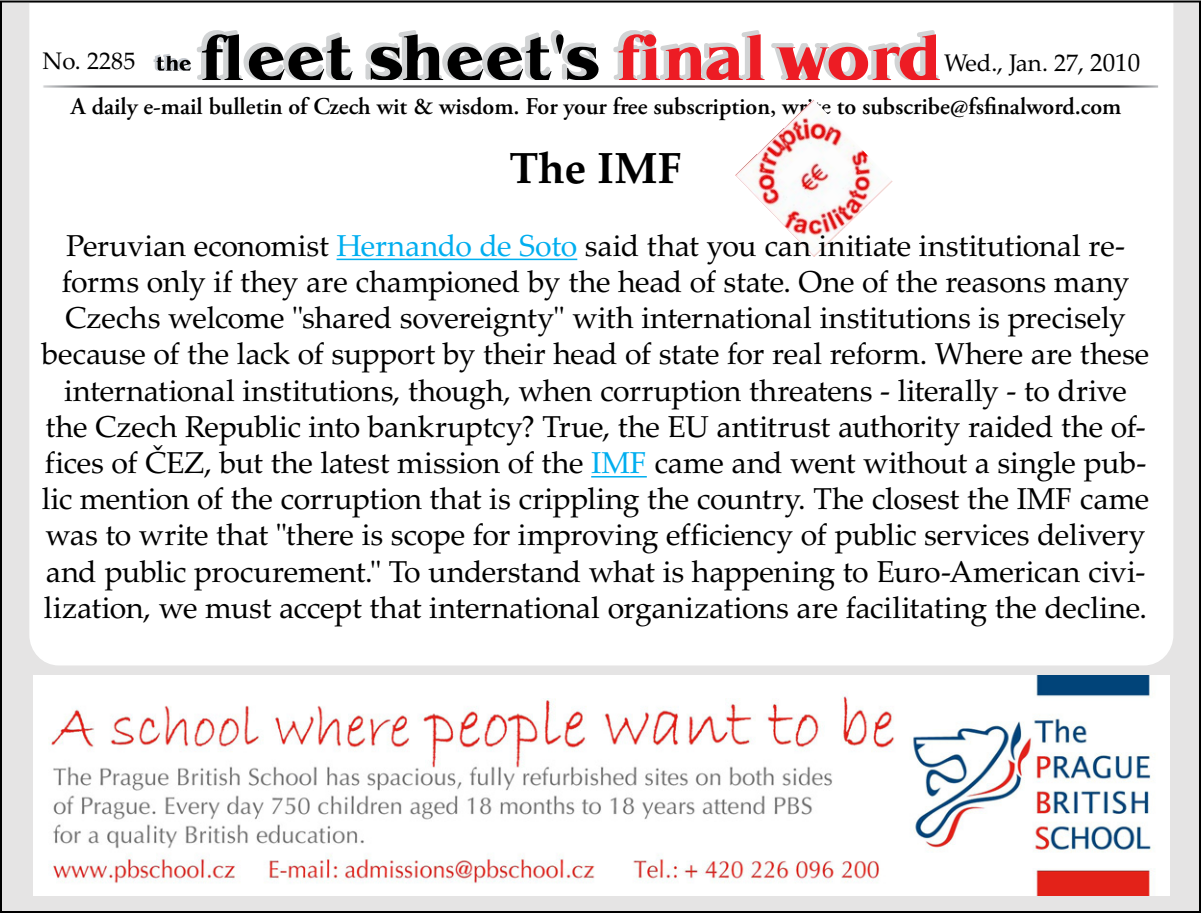
<style>
.page{position:relative;width:1201px;height:913px;background:#fff}
.page>*{position:absolute;margin:0;border:0;box-sizing:border-box;transform-origin:0 0}
.t1{font:700 43.6px "Palatino LTCE";color:#000}
.t2{font:30.2px/36.2px "Palatino LTCE";letter-spacing:-.01em;color:#000;text-align:center}
.t3{font:600 24px "Adobe Garamond Pro";color:#000}
.t4{font:24px "Palatino LTCE";color:#000}
.s1{font-size:25px}
.s2{color:#00aeef}
</style>
<div class="page">
<div style="left:1px;top:1px;width:1198px;height:910px;background:#e5e4e4"></div>
<div style="left:28px;top:1px;width:1146px;height:665px;background:#fff"></div>
<img style="left:40px;top:83px;width:1120px;height:7px">
<svg style="left:153px;top:30px;width:446px;height:50px;background:#a3a3a4"></svg>
<svg style="left:611px;top:30px;width:328px;height:50px;background:#eda0a3"></svg>
<img style="left:735px;top:99px;width:157px;height:158px">
<hr style="left:336px;top:258px;width:241px;height:2px;background:#00aeef">
<hr style="left:591px;top:476px;width:55px;height:1px;background:#00aeef">
<img style="left:33px;top:675px;width:1136px;height:220px">
<p class="t4" style="left:42px;top:47px;width:94px">No. 2285</p>
<p class="t4" style="left:943px;top:49px;width:198px">Wed., Jan. 27, <span class="s1">2010</span></p>
<p class="t3" style="left:71px;top:93px;width:1051px">A daily e-mail bulletin of Czech wit &amp; wisdom. For your free subscription, write to subscribe@fsfinalword.com</p>
<h1 class="t1" style="left:509px;top:142px;width:174px">The IMF</h1>
<p class="t2" style="left:42px;top:228px;width:1109px">Peruvian economist <span class="s2">Hernando de Soto</span> said that you can initiate institutional re&shy;forms only if they are championed by the head of state. One of the reasons many Czechs welcome "shared sovereignty" with international institutions is precisely because of the lack of support by their head of state for real reform. Where are these international institutions, though, when corruption threatens - literally - to drive the Czech Republic into bankruptcy? True, the EU antitrust authority raided the of&shy;fices of ČEZ, but the latest mission of the <span class="s2">IMF</span> came and went without a single pub&shy;lic mention of the corruption that is crippling the country. The closest the IMF came was to write that "there is scope for improving efficiency of public services delivery and public procurement." To understand what is happening to Euro-American civi&shy;lization, we must accept that international organizations are facilitating the decline.</p>
</div>
